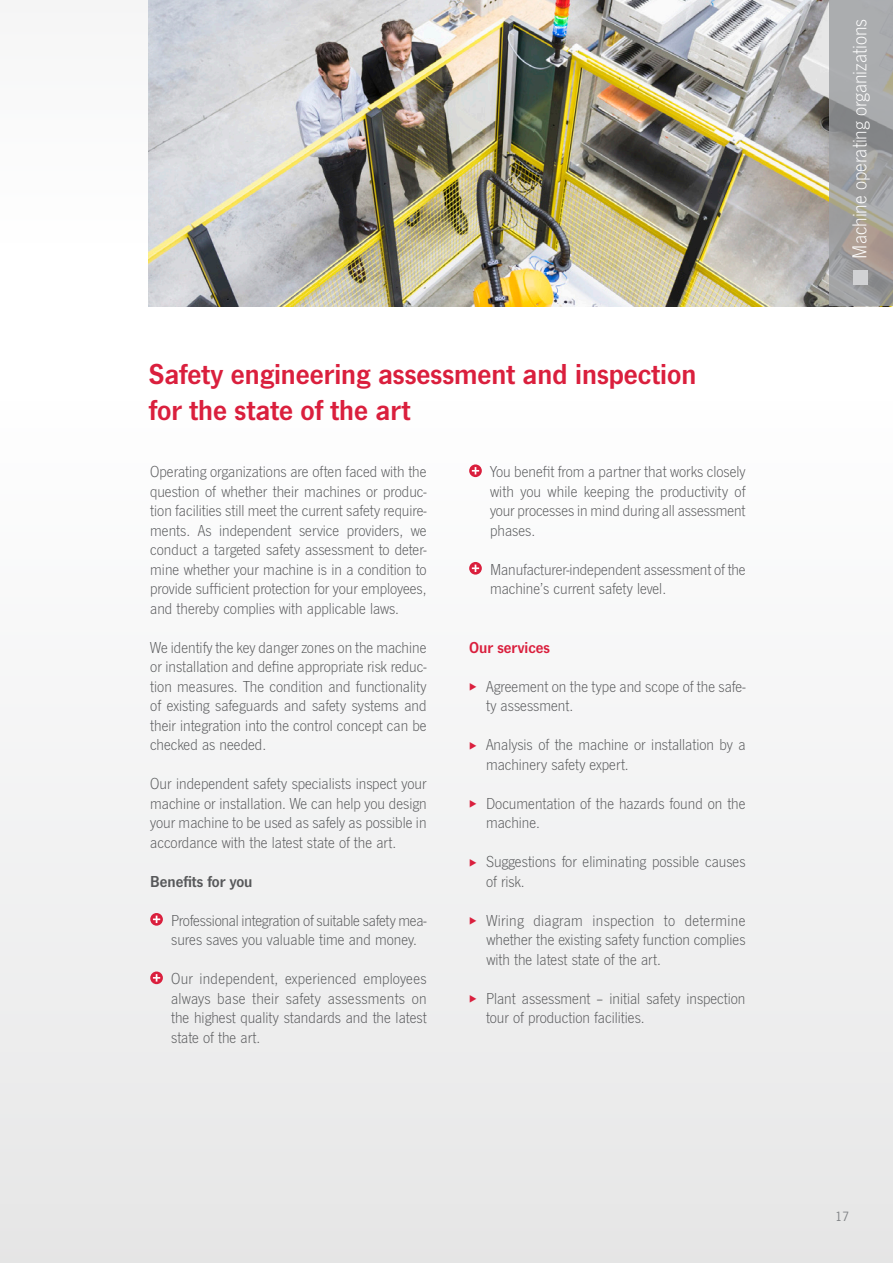
<style>
.page{position:relative;width:893px;height:1263px;background:#fff}
.page>*{position:absolute;margin:0;border:0;box-sizing:border-box;transform-origin:0 0}
.t1{font:30px/36px "News Got Dem";color:#da1f3d}
.t2{font:300 21px "News Got";color:#fff}
.t3{font:300 16.5px/19.5px "News Got";color:#57585a}
.t4{font:16.5px "News Got Dem";color:#57585a}
.t5{font:16.5px "News Got Dem";color:#da1f3d}
.t6{font:12px "News Gothic Std";color:#808285}
.s1{color:#da1f3d}
</style>
<div class="page">
<div style="left:0;top:0;width:893px;height:244px;background:#fafafa"></div>
<div style="left:0;top:397px;width:893px;height:866px;background:#f2f2f3"></div>
<img style="left:149px;top:0;width:680px;height:306px">
<svg style="left:150px;top:913px;width:13px;height:13px"></svg>
<svg style="left:153px;top:916px;width:7px;height:7px"></svg>
<svg style="left:150px;top:971px;width:13px;height:13px"></svg>
<svg style="left:153px;top:974px;width:7px;height:7px"></svg>
<svg style="left:469px;top:464px;width:13px;height:13px"></svg>
<svg style="left:472px;top:467px;width:7px;height:7px"></svg>
<svg style="left:469px;top:562px;width:13px;height:13px"></svg>
<svg style="left:472px;top:565px;width:7px;height:7px"></svg>
<svg style="left:829px;top:0;width:64px;height:306px;background:#a1a1a0"></svg>
<div style="left:853px;top:270px;width:15px;height:15px;background:#d1d2d4"></div>
<h1 class="t1" style="left:149px;top:356px;width:549px">Safety engineering assessment and inspection for the state of the art</h1>
<p class="t3" style="left:150px;top:462px;width:278px;text-align:justify">Operating organizations are often faced with the question of whether their machines or produc&shy;tion facilities still meet the current safety require&shy;ments. As independent service providers, we conduct a targeted safety assessment to deter&shy;mine whether your machine is in a condition to provide sufficient protection for your employees, and thereby complies with applicable laws.</p>
<p class="t3" style="left:150px;top:638px;width:278px;text-align:justify">We identify the key danger zones on the machine or installation and define appropriate risk reduc&shy;tion measures. The condition and functionality of existing safeguards and safety systems and their integration into the control concept can be checked as needed.</p>
<p class="t3" style="left:150px;top:774px;width:278px;text-align:justify">Our independent safety specialists inspect your machine or installation. We can help you design your machine to be used as safely as possible in accordance with the latest state of the art.</p>
<p class="t4" style="left:150px;top:872px;width:104px">Benefits for you</p>
<p class="t3" style="left:171px;top:911px;width:257px">Professional integration of suitable safety mea&shy;sures saves you valuable time and money.</p>
<p class="t3" style="left:171px;top:969px;width:257px;text-align:justify">Our independent, experienced employees always base their safety assessments on the highest quality standards and the latest state of the art.</p>
<p class="t3" style="left:490px;top:462px;width:257px;text-align:justify">You benefit from a partner that works closely with you while keeping the productivity of your processes in mind during all assessment phases.</p>
<p class="t3" style="left:490px;top:560px;width:257px">Manufacturer-independent assessment of the machine’s current safety level.</p>
<p class="t5" style="left:469px;top:637px;width:82px">Our services</p>
<p class="t3" style="left:486px;top:677px;width:261px;text-indent:-17px"><span class="s1">◆</span> Agreement on the type and scope of the safe&shy;ty assessment.</p>
<p class="t3" style="left:486px;top:735px;width:261px;text-indent:-17px"><span class="s1">◆</span> Analysis of the machine or installation by a machinery safety expert.</p>
<p class="t3" style="left:486px;top:794px;width:261px;text-indent:-17px"><span class="s1">◆</span> Documentation of the hazards found on the machine.</p>
<p class="t3" style="left:486px;top:852px;width:261px;text-indent:-17px"><span class="s1">◆</span> Suggestions for eliminating possible causes of risk.</p>
<p class="t3" style="left:486px;top:911px;width:261px;text-align:justify;text-indent:-17px"><span class="s1">◆</span> Wiring diagram inspection to determine whether the existing safety function complies with the latest state of the art.</p>
<p class="t3" style="left:486px;top:989px;width:261px;text-indent:-17px"><span class="s1">◆</span> Plant assessment – initial safety inspection tour of production facilities.</p>
<p class="t2" style="left:848px;top:259px;width:241px;rotate:-90deg">Machine operating organizations</p>
<p class="t6" style="left:835px;top:1209px;width:15px">17</p>
</div>
